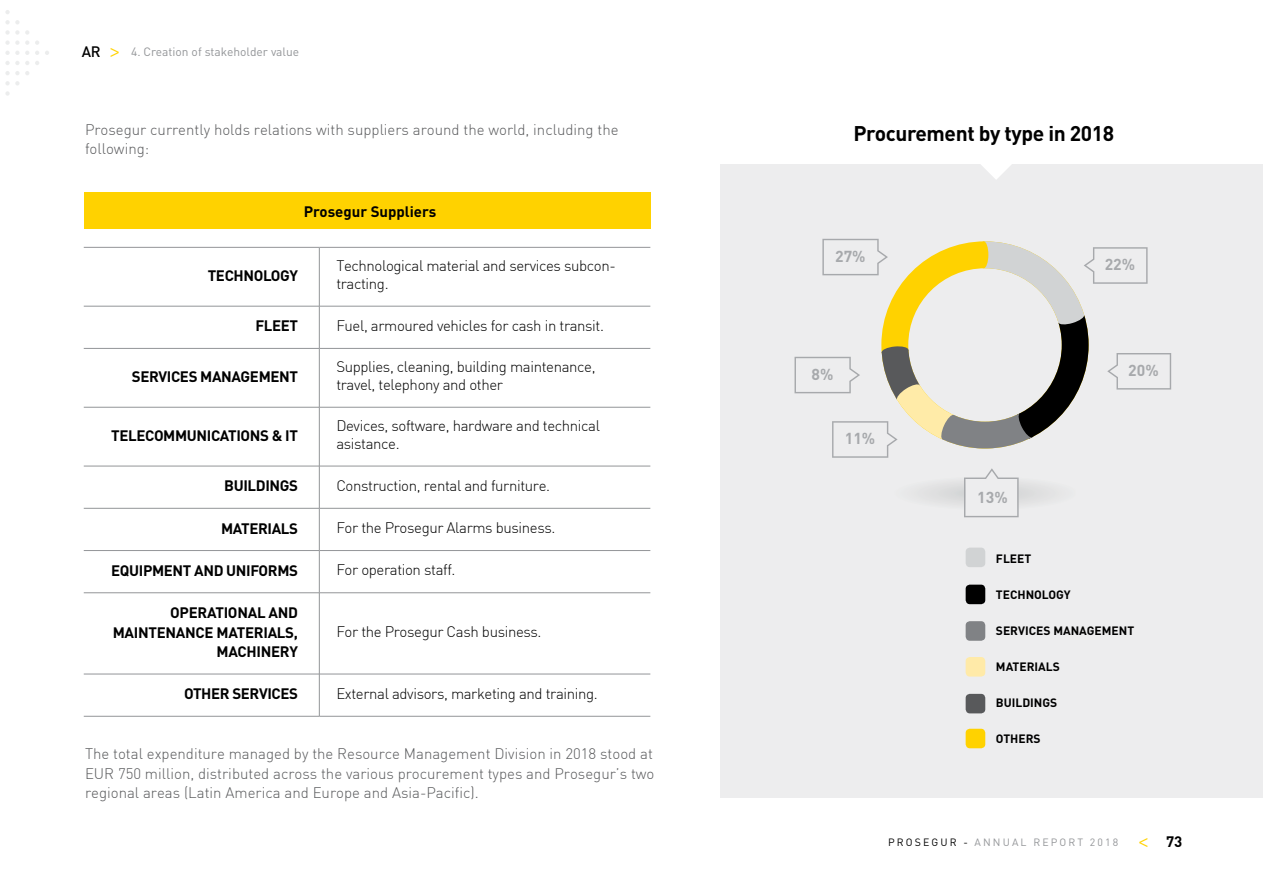
<style>
.page{position:relative;width:1263px;height:895px;background:#fff}
.page>*{position:absolute;margin:0;border:0;box-sizing:border-box;transform-origin:0 0}
.t1{font:700 21px "DIN";letter-spacing:-.02em;color:#000}
.t2{font:700 18px "Minion Pro";color:#ffd200}
.t3{font:700 15.75px "DIN";color:#a7a9ac}
.t4{font:300 15px/18px "DIN";letter-spacing:-.025em;color:#000}
.t5{font:300 15px/19.5px "DIN";color:#58595b}
.t6{font:700 15px/19.5px "DIN";letter-spacing:-.025em;color:#000;text-align:right}
.t7{font:700 15px "DIN";color:#000}
.t8{font:700 12px "DIN";color:#000}
.t9{font:12px "DIN";color:#939598}
.t10{font:10.5px "DIN";letter-spacing:.2em;color:#939598}
.s1{font-family:"DIN Pro";font-weight:500;font-size:15px;color:#000}
.s2{font-family:"Minion Pro";font-weight:700;font-size:18px;color:#ffd200}
.s3{color:#000}
</style>
<div class="page">
<svg style="left:5px;top:10px;width:5px;height:4px"></svg>
<svg style="left:5px;top:20px;width:24px;height:25px"></svg>
<svg style="left:35px;top:41px;width:4px;height:4px"></svg>
<svg style="left:5px;top:51px;width:24px;height:4px"></svg>
<svg style="left:35px;top:51px;width:4px;height:4px"></svg>
<svg style="left:45px;top:51px;width:4px;height:4px"></svg>
<svg style="left:5px;top:61px;width:24px;height:4px"></svg>
<svg style="left:35px;top:61px;width:4px;height:4px"></svg>
<svg style="left:5px;top:71px;width:24px;height:4px"></svg>
<svg style="left:5px;top:81px;width:14px;height:15px"></svg>
<div style="left:720px;top:165px;width:542px;height:633px;background:#ededee"></div>
<div style="left:84px;top:193px;width:566px;height:36px;background:#ffd200"></div>
<hr style="left:84px;top:247px;width:235px;height:1px;background:#939598">
<hr style="left:319px;top:247px;width:331px;height:1px;background:#939598">
<hr style="left:84px;top:306px;width:235px;height:1px;background:#939598">
<hr style="left:319px;top:306px;width:331px;height:1px;background:#939598">
<hr style="left:84px;top:348px;width:235px;height:1px;background:#939598">
<hr style="left:319px;top:348px;width:331px;height:1px;background:#939598">
<hr style="left:84px;top:407px;width:235px;height:1px;background:#939598">
<hr style="left:319px;top:407px;width:331px;height:1px;background:#939598">
<hr style="left:84px;top:466px;width:235px;height:1px;background:#939598">
<hr style="left:319px;top:466px;width:331px;height:1px;background:#939598">
<hr style="left:84px;top:508px;width:235px;height:1px;background:#939598">
<hr style="left:319px;top:508px;width:331px;height:1px;background:#939598">
<hr style="left:84px;top:550px;width:235px;height:1px;background:#939598">
<hr style="left:319px;top:550px;width:331px;height:1px;background:#939598">
<hr style="left:84px;top:592px;width:235px;height:1px;background:#939598">
<hr style="left:319px;top:592px;width:331px;height:1px;background:#939598">
<hr style="left:84px;top:674px;width:235px;height:1px;background:#939598">
<hr style="left:319px;top:674px;width:331px;height:1px;background:#939598">
<hr style="left:84px;top:716px;width:235px;height:1px;background:#939598">
<hr style="left:319px;top:716px;width:331px;height:1px;background:#939598">
<hr style="left:319px;top:247px;width:1px;height:59px;background:#939598">
<hr style="left:319px;top:306px;width:1px;height:42px;background:#939598">
<hr style="left:319px;top:348px;width:1px;height:59px;background:#939598">
<hr style="left:319px;top:407px;width:1px;height:59px;background:#939598">
<hr style="left:319px;top:466px;width:1px;height:42px;background:#939598">
<hr style="left:319px;top:508px;width:1px;height:42px;background:#939598">
<hr style="left:319px;top:550px;width:1px;height:43px;background:#939598">
<hr style="left:319px;top:593px;width:1px;height:81px;background:#939598">
<hr style="left:319px;top:674px;width:1px;height:42px;background:#939598">
<svg style="left:978px;top:164px;width:35px;height:15px"></svg>
<div style="left:965px;top:548px;width:20px;height:19px;background:#d1d3d4;border-radius:4px"></div>
<div style="left:965px;top:729px;width:20px;height:19px;background:#ffd200;border-radius:4px"></div>
<div style="left:965px;top:694px;width:20px;height:19px;background:#58595b;border-radius:4px"></div>
<div style="left:965px;top:621px;width:20px;height:20px;background:#808285;border-radius:4px"></div>
<div style="left:965px;top:657px;width:20px;height:19px;background:#ffeaa8;border-radius:4px"></div>
<div style="left:965px;top:585px;width:20px;height:19px;background:#000;border-radius:4px"></div>
<svg style="left:794px;top:239px;width:376px;height:219px"></svg>
<div style="left:978px;top:241px;width:10px;height:27px;background:#ffd200;border-radius:50%"></div>
<svg style="left:922px;top:468px;width:129px;height:49px"></svg>
<p class="t9" style="left:82px;top:44px;width:219px"><span class="s1">AR</span> <span class="s2">&gt;</span> 4. Creation of stakeholder value</p>
<p class="t5" style="left:85px;top:120px;width:535px">Prosegur currently holds relations with suppliers around the world, including the following:</p>
<p class="t7" style="left:304px;top:201px;width:134px">Prosegur Suppliers</p>
<p class="t6" style="left:208px;top:265px;width:92px">TECHNOLOGY</p>
<p class="t4" style="left:336px;top:257px;width:281px">Technological material and services subcon&shy;tracting.</p>
<p class="t6" style="left:255px;top:316px;width:44px">FLEET</p>
<p class="t4" style="left:336px;top:316px;width:269px">Fuel, armoured vehicles for cash in transit.</p>
<p class="t6" style="left:132px;top:366px;width:168px">SERVICES MANAGEMENT</p>
<p class="t4" style="left:336px;top:358px;width:261px">Supplies, cleaning, building maintenance, travel, telephony and other</p>
<p class="t6" style="left:111px;top:425px;width:188px">TELECOMMUNICATIONS &amp; IT</p>
<p class="t4" style="left:336px;top:416px;width:265px">Devices, software, hardware and technical asistance.</p>
<p class="t6" style="left:224px;top:475px;width:75px">BUILDINGS</p>
<p class="t4" style="left:336px;top:476px;width:215px">Construction, rental and furniture.</p>
<p class="t6" style="left:221px;top:518px;width:78px">MATERIALS</p>
<p class="t4" style="left:336px;top:518px;width:220px">For the Prosegur Alarms business.</p>
<p class="t6" style="left:111px;top:560px;width:188px">EQUIPMENT AND UNIFORMS</p>
<p class="t4" style="left:336px;top:560px;width:121px">For operation staff.</p>
<p class="t6" style="left:113px;top:602px;width:187px">OPERATIONAL AND<br>MAINTENANCE MATERIALS,<br>MACHINERY</p>
<p class="t4" style="left:336px;top:622px;width:207px">For the Prosegur Cash business.</p>
<p class="t6" style="left:184px;top:683px;width:115px">OTHER SERVICES</p>
<p class="t4" style="left:336px;top:684px;width:263px">External advisors, marketing and training.</p>
<p class="t5" style="left:85px;top:744px;width:571px;text-align:justify">The total expenditure managed by the Resource Management Division in 2018 stood at EUR 750 million, distributed across the various procurement types and Prosegur’s two regional areas (Latin America and Europe and Asia-Pacific).</p>
<h1 class="t1" style="left:853px;top:120px;width:262px">Procurement by type in 2018</h1>
<p class="t3" style="left:835px;top:246px;width:32px">27%</p>
<p class="t3" style="left:1104px;top:254px;width:32px">22%</p>
<p class="t3" style="left:811px;top:364px;width:23px">8%</p>
<p class="t3" style="left:844px;top:428px;width:32px">11%</p>
<p class="t3" style="left:977px;top:487px;width:32px">13%</p>
<p class="t3" style="left:1128px;top:360px;width:32px">20%</p>
<p class="t8" style="left:995px;top:551px;width:37px">FLEET</p>
<p class="t8" style="left:995px;top:587px;width:76px">TECHNOLOGY</p>
<p class="t8" style="left:995px;top:623px;width:140px">SERVICES MANAGEMENT</p>
<p class="t8" style="left:995px;top:659px;width:65px">MATERIALS</p>
<p class="t8" style="left:995px;top:695px;width:63px">BUILDINGS</p>
<p class="t8" style="left:995px;top:731px;width:46px">OTHERS</p>
<p class="t10" style="left:888px;top:836px;width:231px"><span class="s3">PROSEGUR -</span> ANNUAL REPORT 2018</p>
<p class="t2" style="left:1148px;top:856px;width:11px;rotate:-180deg">&gt;</p>
<p class="t6" style="left:1165px;top:831px;width:18px">73</p>
</div>
